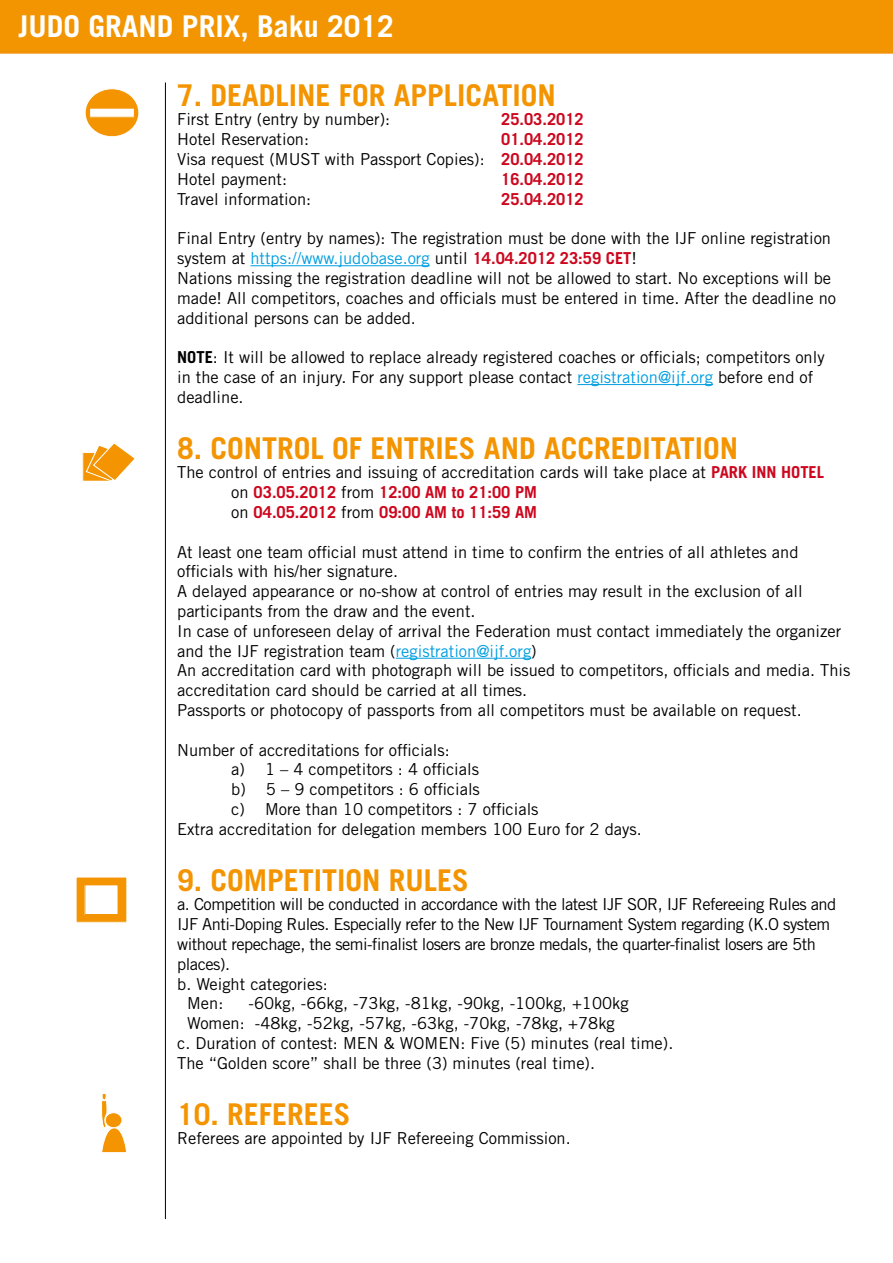
<style>
.page{position:relative;width:893px;height:1263px;background:#fff}
.page>*{position:absolute;margin:0;border:0;box-sizing:border-box;transform-origin:0 0}
.t1{font:700 30px "Trade Gothic";color:#f39400}
.t2{font:700 30px "Trade Gothic";color:#fff}
.t3{font:16.5px/19.8px "Trade Gothic";color:#000}
.t4{font:16.5px "Trade Gothic";letter-spacing:-.03em;color:#000}
.t5{font:700 16.5px "Trade Gothic";color:#cd071e}
.s1{font-weight:700;color:#cd071e}
.s2{color:#009ee0}
.s3{font-weight:700}
</style>
<div class="page">
<img style="left:0;top:0;width:893px;height:1220px">
<hr style="left:250px;top:265px;width:180px;height:1px;background:#009ee0">
<hr style="left:577px;top:384px;width:136px;height:1px;background:#009ee0">
<hr style="left:396px;top:658px;width:135px;height:1px;background:#009ee0">
<hr style="left:165px;top:83px;width:1px;height:1136px;background:#000">
<div style="left:85px;top:89px;width:54px;height:48px;background:#f39400;border-radius:50%"></div>
<div style="left:85px;top:88px;width:54px;height:49px;border:1px solid #fff;border-radius:50%"></div>
<div style="left:90px;top:108px;width:44px;height:9px;background:#fff"></div>
<div style="left:89px;top:108px;width:46px;height:10px;border:1px solid #f39400"></div>
<div style="left:83px;top:452px;width:27px;height:29px;background:#f39400"></div>
<div style="left:82px;top:452px;width:29px;height:30px;border:1px solid #fff"></div>
<svg style="left:85px;top:442px;width:52px;height:40px"></svg>
<div style="left:76px;top:877px;width:51px;height:45px;background:#f39400"></div>
<div style="left:76px;top:876px;width:51px;height:47px;border:1px solid #fff"></div>
<div style="left:85px;top:885px;width:33px;height:29px;background:#fff"></div>
<div style="left:84px;top:884px;width:35px;height:31px;border:1px solid #f39400"></div>
<svg style="left:100px;top:1094px;width:28px;height:59px"></svg>
<h1 class="t2" style="left:19px;top:8px;width:377px">JUDO GRAND PRIX, Baku 2012</h1>
<h1 class="t1" style="left:177px;top:77px;width:380px">7. DEADLINE FOR APPLICATION</h1>
<p class="t3" style="left:177px;top:110px;width:215px">First Entry (entry by number):</p>
<p class="t5" style="left:501px;top:109px;width:84px">25.03.2012</p>
<p class="t3" style="left:177px;top:129px;width:133px">Hotel Reservation:</p>
<p class="t3" style="left:177px;top:129px;width:408px;text-align:justify;text-indent:324px"><span class="s1">01.04.2012<br></span>Visa request (MUST with Passport Copies): <span class="s1">20.04.2012<br></span>Hotel payment:</p>
<p class="t5" style="left:501px;top:169px;width:84px">16.04.2012</p>
<p class="t3" style="left:177px;top:189px;width:136px">Travel information:</p>
<p class="t5" style="left:501px;top:189px;width:84px">25.04.2012</p>
<p class="t3" style="left:177px;top:228px;width:660px">Final Entry (entry by names): The registration must be done with the IJF online registration system at <span class="s2">https://www.judobase.org</span> until <span class="s1">14.04.2012 23:59 CET</span>!<br>Nations missing the registration deadline will not be allowed to start. No exceptions will be made! All competitors, coaches and officials must be entered in time. After the deadline no additional persons can be added.</p>
<p class="t3" style="left:177px;top:347px;width:649px"><span class="s3">NOTE</span>: It will be allowed to replace already registered coaches or officials; competitors only in the case of an injury. For any support please contact <span class="s2">registration@ijf.org</span> before end of deadline.</p>
<h1 class="t1" style="left:177px;top:429px;width:562px">8. CONTROL OF ENTRIES AND ACCREDITATION</h1>
<p class="t3" style="left:231px;top:462px;width:594px;text-indent:-54px">The control of entries and issuing of accreditation cards will take place at <span class="s1">PARK INN HOTEL </span>on <span class="s1">03.05.2012</span> from <span class="s1">12:00 AM to 21:00 PM<br></span>on <span class="s1">04.05.2012</span> from <span class="s1">09:00 AM to 11:59 AM</span></p>
<p class="t3" style="left:177px;top:542px;width:675px">At least one team official must attend in time to confirm the entries of all athletes and officials with his/her signature.<br>A delayed appearance or no-show at control of entries may result in the exclusion of all participants from the draw and the event.<br>In case of unforeseen delay of arrival the Federation must contact immediately the organizer and the IJF registration team (<span class="s2">registration@ijf.org</span>)<br>An accreditation card with photograph will be issued to competitors, officials and media. This accreditation card should be carried at all times.<br>Passports or photocopy of passports from all competitors must be available on request.</p>
<p class="t3" style="left:177px;top:740px;width:274px">Number of accreditations for officials:</p>
<p class="t3" style="left:231px;top:759px;width:249px">a) 1 – 4 competitors : 4 officials</p>
<p class="t3" style="left:231px;top:779px;width:250px">b) 5 – 9 competitors : 6 officials</p>
<p class="t3" style="left:231px;top:799px;width:309px">c) More than 10 competitors : 7 officials</p>
<p class="t3" style="left:177px;top:819px;width:466px">Extra accreditation for delegation members 100 Euro for 2 days.</p>
<h1 class="t1" style="left:177px;top:861px;width:293px">9. COMPETITION RULES</h1>
<p class="t4" style="left:177px;top:894px;width:661px">a. Competition will be conducted in accordance with the latest IJF SOR, IJF Refereeing Rules and</p>
<p class="t4" style="left:177px;top:914px;width:655px">IJF Anti-Doping Rules. Especially refer to the New IJF Tournament System regarding (K.O system</p>
<p class="t4" style="left:177px;top:934px;width:640px">without repechage, the semi-finalist losers are bronze medals, the quarter-finalist losers are 5th</p>
<p class="t3" style="left:177px;top:954px;width:54px">places).</p>
<p class="t3" style="left:177px;top:974px;width:152px">b. Weight categories:</p>
<p class="t3" style="left:187px;top:993px;width:38px">Men:</p>
<p class="t3" style="left:249px;top:993px;width:382px">-60kg, -66kg, -73kg, -81kg, -90kg, -100kg, +100kg</p>
<p class="t3" style="left:187px;top:1013px;width:429px">Women: -48kg, -52kg, -57kg, -63kg, -70kg, -78kg, +78kg</p>
<p class="t3" style="left:177px;top:1033px;width:498px">c. Duration of contest: MEN &amp; WOMEN: Five (5) minutes (real time).</p>
<p class="t3" style="left:177px;top:1053px;width:419px">The “Golden score” shall be three (3) minutes (real time).</p>
<h1 class="t1" style="left:177px;top:1095px;width:175px">10. REFEREES</h1>
<p class="t3" style="left:177px;top:1128px;width:395px">Referees are appointed by IJF Refereeing Commission.</p>
</div>
